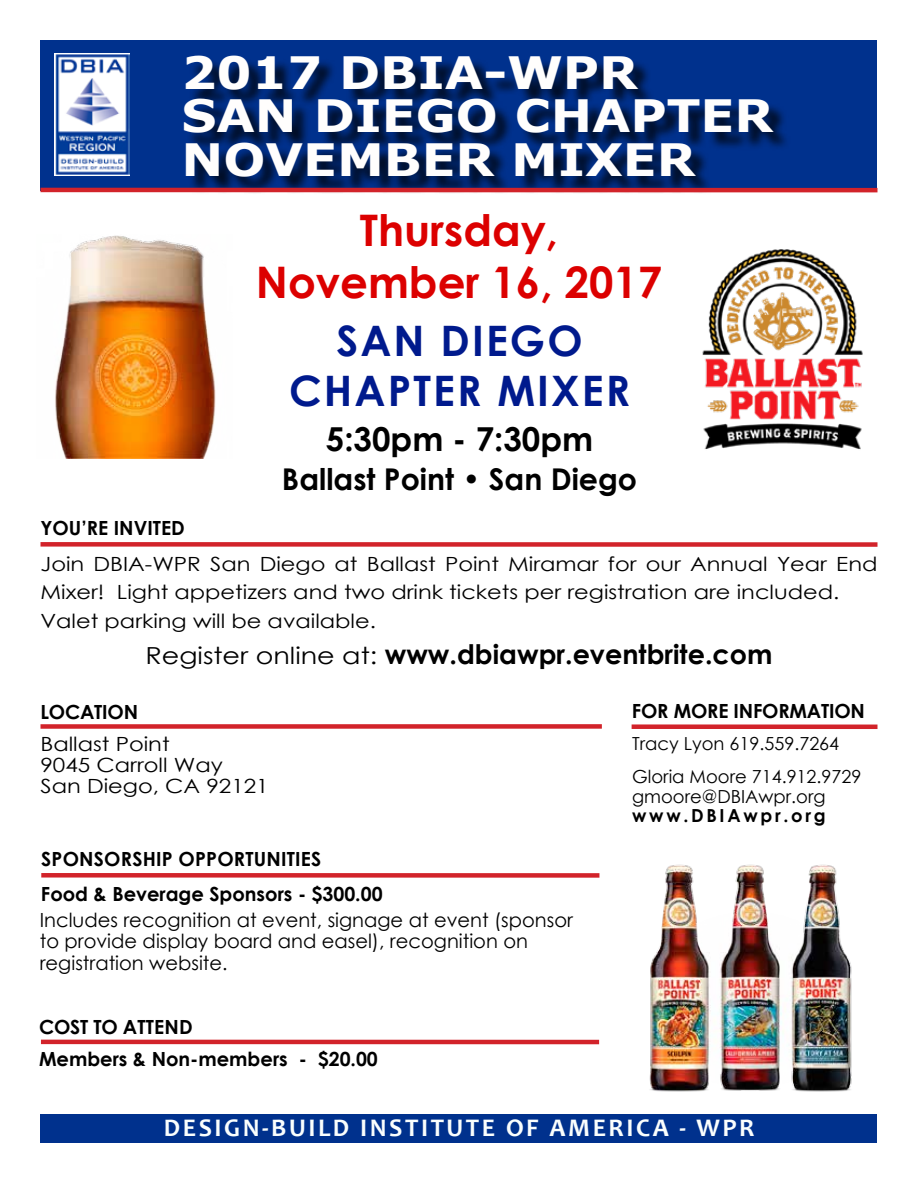
<style>
.page{position:relative;width:918px;height:1188px;background:#fff}
.page>*{position:absolute;margin:0;border:0;box-sizing:border-box;transform-origin:0 0}
.t1{font:700 44.55px/43.5px "Verdana";color:#fffefd;scale:1.11 1}
.t2{font:700 43.5px/52.2px "Century Gothic";color:#dc0000;text-align:center}
.t3{font:700 42px/50.4px "Century Gothic";letter-spacing:.05em;color:#001a8d;text-align:center}
.t4{font:700 33px "Century Gothic";color:#000}
.t5{font:700 30px "Century Gothic";color:#000}
.t6{font:700 27px "Century Gothic";color:#000}
.t7{font:700 25.5px "Candara";letter-spacing:.1em;color:#fafefd}
.t8{font:19.65px/21px "Century Gothic";color:#000;scale:1.15 1}
.t9{font:700 19.5px "Century Gothic";color:#000}
.t10{font:19.5px/21.8px "Century Gothic";color:#000}
.t11{font:18px/33px "Century Gothic";color:#000}
.t12{font:700 18px "Century Gothic";letter-spacing:.15em;color:#000}
.s1{font-weight:400;font-size:23.55px}
</style>
<div class="page">
<img style="left:55px;top:235px;width:161px;height:223px">
<div style="left:40px;top:1114px;width:838px;height:29px;background:#00318d"></div>
<div style="left:40px;top:40px;width:838px;height:151px;background:#00318d"></div>
<div style="left:187px;top:58px;width:605px;height:137px;background:#000;opacity:.75"></div>
<hr style="left:41px;top:188px;width:836px;height:4px;background:#d2232a">
<div style="left:632px;top:724px;width:245px;height:5px;background:#d2232a"></div>
<img style="left:54px;top:54px;width:76px;height:121px">
<div style="left:41px;top:542px;width:836px;height:5px;background:#d2232a"></div>
<div style="left:41px;top:724px;width:561px;height:5px;background:#d2232a"></div>
<div style="left:41px;top:873px;width:558px;height:5px;background:#d2232a"></div>
<img style="left:649px;top:864px;width:203px;height:228px">
<hr style="left:41px;top:1040px;width:558px;height:4px;background:#d2232a">
<img style="left:702px;top:249px;width:161px;height:201px">
<h1 class="t1" style="left:181px;top:50px;width:535px">2017 DBIA-WPR<br>SAN DIEGO CHAPTER<br>NOVEMBER MIXER</h1>
<h2 class="t2" style="left:256px;top:202px;width:408px">Thursday,<br>November 16, 2017</h2>
<p class="t9" style="left:41px;top:514px;width:146px">YOU’RE INVITED</p>
<h3 class="t3" style="left:289px;top:313px;width:343px">SAN DIEGO<br>CHAPTER MIXER</h3>
<h3 class="t4" style="left:326px;top:414px;width:269px">5:30pm - 7:30pm</h3>
<h3 class="t5" style="left:282px;top:456px;width:357px">Ballast Point • San Diego</h3>
<p class="t8" style="left:40px;top:549px;width:729px;line-height:28.5px">Join DBIA-WPR San Diego at Ballast Point Miramar for our Annual Year End<br>Mixer! Light appetizers and two drink tickets per registration are included.<br>Valet parking will be available.</p>
<h3 class="t6" style="left:146px;top:634px;width:628px"><span class="s1">Register online at:</span> www.dbiawpr.eventbrite.com</h3>
<p class="t9" style="left:41px;top:697px;width:99px">LOCATION</p>
<p class="t9" style="left:632px;top:696px;width:235px">FOR MORE INFORMATION</p>
<p class="t8" style="left:40px;top:733px;width:200px">Ballast Point<br>9045 Carroll Way<br>San Diego, CA 92121</p>
<p class="t9" style="left:41px;top:845px;width:282px">SPONSORSHIP OPPORTUNITIES</p>
<p class="t9" style="left:41px;top:879px;width:343px">Food &amp; Beverage Sponsors - $300.00</p>
<p class="t10" style="left:40px;top:908px;width:535px">Includes recognition at event, signage at event (sponsor to provide display board and easel), recognition on registration website.</p>
<p class="t9" style="left:39px;top:1012px;width:155px">COST TO ATTEND</p>
<p class="t9" style="left:39px;top:1044px;width:340px">Members &amp; Non-members - $20.00</p>
<p class="t11" style="left:632px;top:727px;width:231px">Tracy Lyon 619.559.7264<br>Gloria Moore 714.912.9729</p>
<p class="t11" style="left:632px;top:780px;width:195px">gmoore@DBIAwpr.org</p>
<p class="t12" style="left:632px;top:802px;width:195px">www.DBIAwpr.org</p>
<p class="t7" style="left:164px;top:1112px;width:592px">DESIGN-BUILD INSTITUTE OF AMERICA - WPR</p>
</div>
